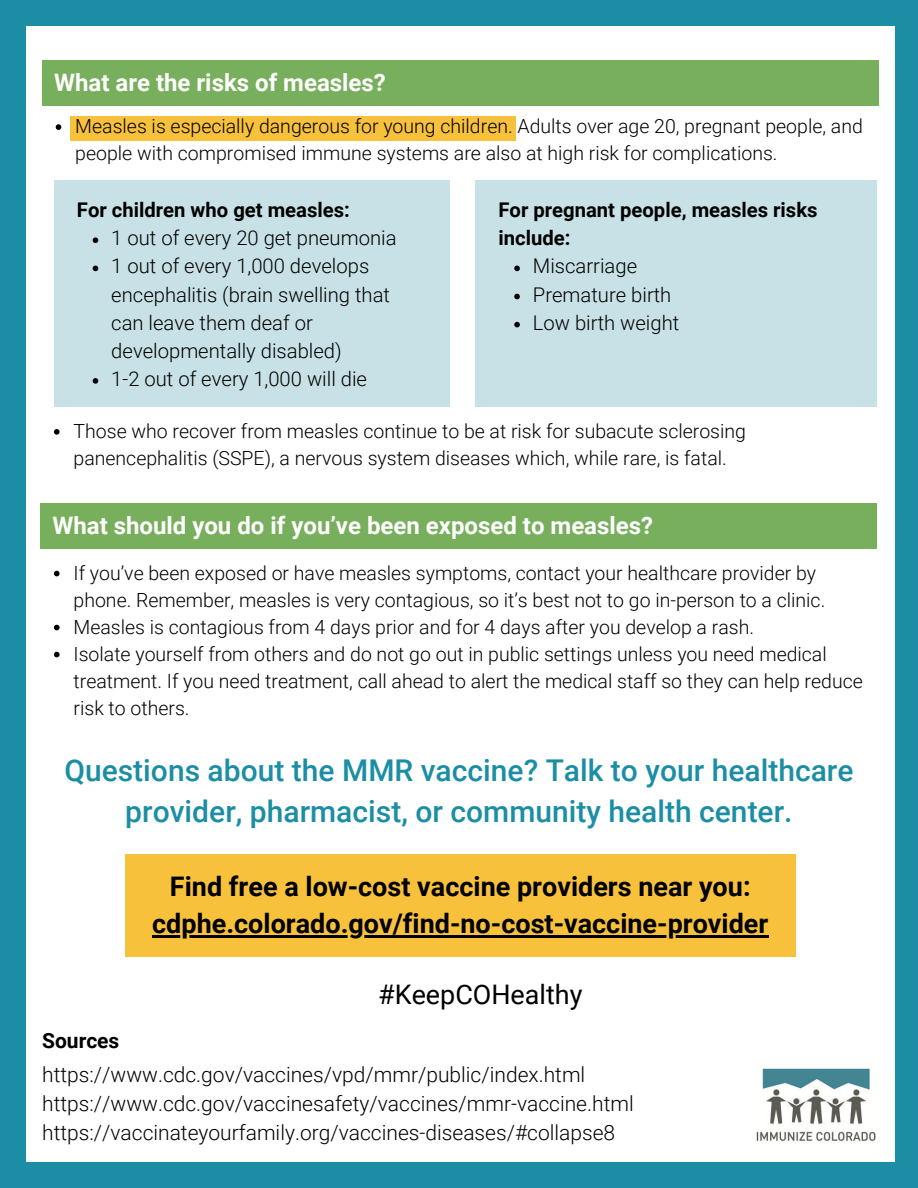
<style>
.page{position:relative;width:918px;height:1188px;background:#fff}
.page>*{position:absolute;margin:0;border:0;box-sizing:border-box;transform-origin:0 0}
.t1{font:500 30px/41.7px "Roboto";color:#1b8ea5;text-align:center}
.t2{font:700 27px/37.2px "Roboto";color:#000;text-align:center}
.t3{font:27px "Roboto";color:#000}
.t4{font:700 24px "Roboto";color:#fff}
.t5{font:300 21px/29.2px "Roboto";color:#000}
.t6{font:700 21px "Roboto";color:#000}
.t7{font:300 20.25px/28.2px "Roboto";color:#000}
.t8{font:700 20.25px/28.2px "Roboto";color:#000}
.t9{font:300 19.5px/27px "Roboto";color:#000}
</style>
<div class="page">
<div style="left:0;top:0;width:918px;height:25px;background:#1b8ea5"></div>
<div style="left:0;top:1163px;width:918px;height:25px;background:#1b8ea5"></div>
<div style="left:0;top:0;width:26px;height:1175px;background:#1b8ea5"></div>
<div style="left:895px;top:0;width:23px;height:1175px;background:#1b8ea5"></div>
<img style="left:756px;top:1068px;width:120px;height:74px">
<svg style="left:54px;top:571px;width:6px;height:5px"></svg>
<svg style="left:54px;top:625px;width:6px;height:5px"></svg>
<svg style="left:54px;top:652px;width:6px;height:5px"></svg>
<div style="left:40px;top:504px;width:837px;height:45px;background:#78af5d"></div>
<div style="left:125px;top:854px;width:670px;height:103px;background:#f7c13c"></div>
<hr style="left:152px;top:935px;width:616px;height:2px;background:#000">
<div style="left:70px;top:116px;width:445px;height:24px;background:#f7c13c"></div>
<div style="left:42px;top:61px;width:836px;height:45px;background:#78af5d"></div>
<svg style="left:56px;top:124px;width:5px;height:6px"></svg>
<div style="left:54px;top:181px;width:396px;height:226px;background:#c8e1e6"></div>
<svg style="left:93px;top:237px;width:5px;height:6px"></svg>
<svg style="left:93px;top:266px;width:5px;height:5px"></svg>
<svg style="left:93px;top:378px;width:5px;height:6px"></svg>
<svg style="left:54px;top:429px;width:6px;height:6px"></svg>
<div style="left:476px;top:181px;width:401px;height:226px;background:#c8e1e6"></div>
<svg style="left:514px;top:266px;width:6px;height:5px"></svg>
<svg style="left:514px;top:294px;width:6px;height:5px"></svg>
<svg style="left:514px;top:322px;width:6px;height:5px"></svg>
<p class="t4" style="left:54px;top:65px;width:333px">What are the risks of measles?</p>
<p class="t9" style="left:75px;top:112px;width:789px">Measles is especially dangerous for young children. Adults over age 20, pregnant people, and people with compromised immune systems are also at high risk for complications.</p>
<p class="t8" style="left:77px;top:195px;width:275px">For children who get measles:</p>
<p class="t7" style="left:111px;top:223px;width:287px">1 out of every 20 get pneumonia<br>1 out of every 1,000 develops encephalitis (brain swelling that can leave them deaf or developmentally disabled)<br>1-2 out of every 1,000 will die</p>
<p class="t9" style="left:74px;top:417px;width:674px">Those who recover from measles continue to be at risk for subacute sclerosing panencephalitis (SSPE), a nervous system diseases which, while rare, is fatal.</p>
<p class="t8" style="left:498px;top:195px;width:321px">For pregnant people, measles risks include:</p>
<p class="t7" style="left:533px;top:251px;width:148px">Miscarriage<br>Premature birth<br>Low birth weight</p>
<p class="t4" style="left:52px;top:508px;width:602px">What should you do if you’ve been exposed to measles?</p>
<p class="t9" style="left:74px;top:559px;width:791px">If you’ve been exposed or have measles symptoms, contact your healthcare provider by phone. Remember, measles is very contagious, so it’s best not to go in-person to a clinic.<br>Measles is contagious from 4 days prior and for 4 days after you develop a rash.<br>Isolate yourself from others and do not go out in public settings unless you need medical treatment. If you need treatment, call ahead to alert the medical staff so they can help reduce risk to others.</p>
<h1 class="t1" style="left:64px;top:748px;width:791px">Questions about the MMR vaccine? Talk to your healthcare provider, pharmacist, or community health center.</h1>
<h2 class="t2" style="left:152px;top:866px;width:618px">Find free a low-cost vaccine providers near you: cdphe.colorado.gov/find-no-cost-vaccine-provider</h2>
<h2 class="t3" style="left:378px;top:976px;width:206px">#KeepCOHealthy</h2>
<p class="t6" style="left:42px;top:1026px;width:79px">Sources</p>
<p class="t5" style="left:42px;top:1059px;width:593px">https://www.cdc.gov/vaccines/vpd/mmr/public/index.html https://www.cdc.gov/vaccinesafety/vaccines/mmr-vaccine.html https://vaccinateyourfamily.org/vaccines-diseases/#collapse8</p>
</div>
